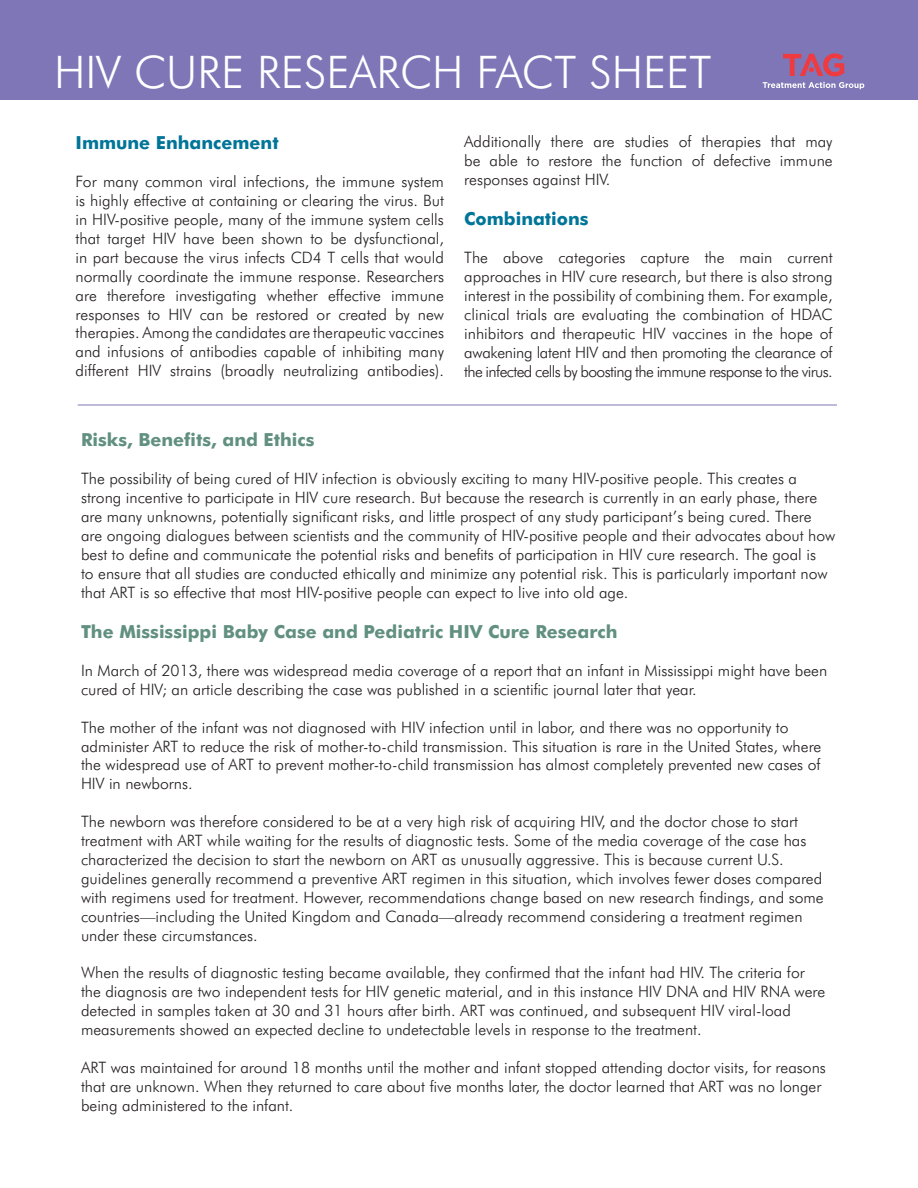
<style>
.page{position:relative;width:918px;height:1188px;background:#fff}
.page>*{position:absolute;margin:0;border:0;box-sizing:border-box;transform-origin:0 0}
.t1{font:300 45px "Futura BT";color:#fff}
.t2{font:700 18px "Futura BT";color:#619080}
.t3{font:700 18px "Futura BT";color:#007598}
.t4{font:300 15.75px/18.9px "Futura BT";color:#231f20}
</style>
<div class="page">
<div style="left:0;top:0;width:918px;height:99px;background:#7f76b7"></div>
<svg style="left:783px;top:53px;width:61px;height:23px"></svg>
<svg style="left:763px;top:82px;width:101px;height:7px"></svg>
<hr style="left:78px;top:405px;width:759px;height:1px;background:#7f76b7">
<h1 class="t1" style="left:54px;top:45px;width:659px">HIV CURE RESEARCH FACT SHEET</h1>
<p class="t3" style="left:76px;top:132px;width:205px">Immune Enhancement</p>
<p class="t4" style="left:76px;top:172px;width:370px;text-align:justify">For many common viral infections, the immune system is highly effective at containing or clearing the virus. But in HIV-positive people, many of the immune system cells that target HIV have been shown to be dysfunctional, in part because the virus infects CD4 T cells that would normally coordinate the immune response. Researchers are therefore investigating whether effective immune responses to HIV can be restored or created by new therapies. Among the candidates are therapeutic vaccines and infusions of antibodies capable of inhibiting many different HIV strains (broadly neutralizing antibodies).</p>
<p class="t4" style="left:464px;top:132px;width:370px;text-align:justify">Additionally there are studies of therapies that may be able to restore the function of defective immune responses against HIV.</p>
<p class="t3" style="left:464px;top:208px;width:126px">Combinations</p>
<p class="t4" style="left:464px;top:248px;width:370px;text-align:justify">The above categories capture the main current approaches in HIV cure research, but there is also strong interest in the possibility of combining them. For example, clinical trials are evaluating the combination of HDAC inhibitors and therapeutic HIV vaccines in the hope of awakening latent HIV and then promoting the clearance of the infected cells by boosting the immune response to the virus.</p>
<p class="t2" style="left:81px;top:429px;width:235px">Risks, Benefits, and Ethics</p>
<p class="t4" style="left:81px;top:469px;width:756px">The possibility of being cured of HIV infection is obviously exciting to many HIV-positive people. This creates a strong incentive to participate in HIV cure research. But because the research is currently in an early phase, there are many unknowns, potentially significant risks, and little prospect of any study participant’s being cured. There are ongoing dialogues between scientists and the community of HIV-positive people and their advocates about how best to define and communicate the potential risks and benefits of participation in HIV cure research. The goal is<br>to ensure that all studies are conducted ethically and minimize any potential risk. This is particularly important now that ART is so effective that most HIV-positive people can expect to live into old age.</p>
<p class="t2" style="left:81px;top:621px;width:538px">The Mississippi Baby Case and Pediatric HIV Cure Research</p>
<p class="t4" style="left:81px;top:661px;width:748px">In March of 2013, there was widespread media coverage of a report that an infant in Mississippi might have been cured of HIV; an article describing the case was published in a scientific journal later that year.</p>
<p class="t4" style="left:81px;top:717px;width:742px">The mother of the infant was not diagnosed with HIV infection until in labor, and there was no opportunity to administer ART to reduce the risk of mother-to-child transmission. This situation is rare in the United States, where the widespread use of ART to prevent mother-to-child transmission has almost completely prevented new cases of HIV in newborns.</p>
<p class="t4" style="left:81px;top:812px;width:744px">The newborn was therefore considered to be at a very high risk of acquiring HIV, and the doctor chose to start treatment with ART while waiting for the results of diagnostic tests. Some of the media coverage of the case has characterized the decision to start the newborn on ART as unusually aggressive. This is because current U.S. guidelines generally recommend a preventive ART regimen in this situation, which involves fewer doses compared with regimens used for treatment. However, recommendations change based on new research findings, and some countries—including the United Kingdom and Canada—already recommend considering a treatment regimen under these circumstances.</p>
<p class="t4" style="left:81px;top:963px;width:746px">When the results of diagnostic testing became available, they confirmed that the infant had HIV. The criteria for the diagnosis are two independent tests for HIV genetic material, and in this instance HIV DNA and HIV RNA were detected in samples taken at 30 and 31 hours after birth. ART was continued, and subsequent HIV viral-load measurements showed an expected decline to undetectable levels in response to the treatment.</p>
<p class="t4" style="left:81px;top:1058px;width:746px">ART was maintained for around 18 months until the mother and infant stopped attending doctor visits, for reasons that are unknown. When they returned to care about five months later, the doctor learned that ART was no longer being administered to the infant.</p>
</div>
